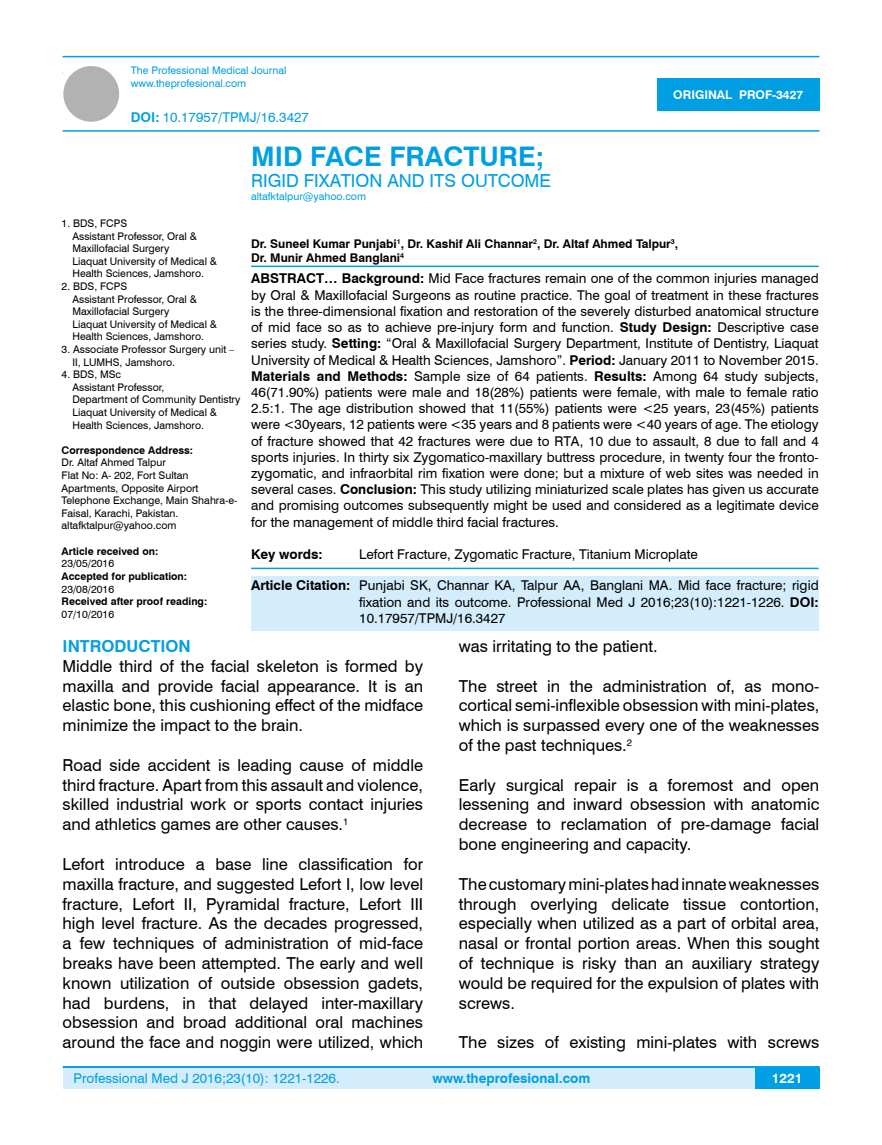
<style>
.page{position:relative;width:882px;height:1145px;background:#fff}
.page>*{position:absolute;margin:0;border:0;box-sizing:border-box;transform-origin:0 0}
.t1{font:700 27px "Swiss 721 BT";color:#009fe3}
.t2{font:18px "Swiss 721 BT";color:#009fe3}
.t3{font:16.5px/19.8px "Swiss 721 BT";color:#000;text-align:justify}
.t4{font:700 16.5px "Swiss 721 BT";color:#009fe3}
.t5{font:13.5px/16.2px "Swiss 721 BT";color:#000;text-align:justify}
.t6{font:13.5px "Swiss 721 BT";color:#009fe3}
.t7{font:700 13.5px "Swiss 721 BT";color:#009fe3}
.t8{font:700 13.5px "Swiss 721 BT";color:#000}
.t9{font:700 13.5px "Swiss 721 BT";color:#fff}
.t10{font:700 12px/14.4px "Swiss 721 BT";color:#000}
.t11{font:700 12px "Swiss 721 BT";color:#fff}
.t12{font:10.5px/12.6px "Swiss 721 BT";color:#000}
.t13{font:700 10.5px "Swiss 721 BT";color:#000}
.t14{font:10.5px/12.6px "Swiss 721 BT";color:#009fe3}
.s1{font-weight:700}
</style>
<div class="page">
<div style="left:63px;top:1067px;width:756px;height:21px;background:#d4edfc"></div>
<hr style="left:63px;top:1066px;width:756px;height:2px;background:#009fe3">
<div style="left:754px;top:1068px;width:65px;height:20px;background:#009fe3"></div>
<hr style="left:63px;top:56px;width:756px;height:1px;background:#009fe3">
<hr style="left:63px;top:130px;width:756px;height:2px;background:#009fe3">
<div style="left:63px;top:66px;width:56px;height:56px;background:#b3b2b2;border-radius:50%"></div>
<div style="left:657px;top:78px;width:162px;height:33px;background:#009fe3"></div>
<hr style="left:251px;top:265px;width:567px;height:2px;background:#009fe3">
<hr style="left:251px;top:567px;width:567px;height:2px;background:#009fe3">
<div style="left:251px;top:576px;width:567px;height:54px;background:#d4edfc"></div>
<p class="t14" style="left:131px;top:64px;width:157px">The Professional Medical Journal www.theprofesional.com</p>
<p class="t6" style="left:131px;top:108px;width:179px"><span class="s1">DOI:</span> 10.17957/TPMJ/16.3427</p>
<p class="t11" style="left:673px;top:87px;width:131px">ORIGINAL PROF-3427</p>
<p class="t12" style="left:72px;top:216px;width:146px;text-indent:-11px">1. BDS, FCPS<br>Assistant Professor, Oral &amp;<br>Maxillofacial Surgery<br>Liaquat University of Medical &amp;<br>Health Sciences, Jamshoro.</p>
<p class="t12" style="left:72px;top:279px;width:146px;text-indent:-11px">2. BDS, FCPS<br>Assistant Professor, Oral &amp;<br>Maxillofacial Surgery<br>Liaquat University of Medical &amp;<br>Health Sciences, Jamshoro.</p>
<p class="t12" style="left:72px;top:342px;width:163px;text-indent:-11px">3. Associate Professor Surgery unit –<br>II, LUMHS, Jamshoro.</p>
<p class="t12" style="left:72px;top:368px;width:169px;text-indent:-11px">4. BDS, MSc<br>Assistant Professor,<br>Department of Community Dentistry<br>Liaquat University of Medical &amp;<br>Health Sciences, Jamshoro.</p>
<p class="t13" style="left:62px;top:443px;width:133px">Correspondence Address:</p>
<p class="t12" style="left:62px;top:456px;width:177px">Dr. Altaf Ahmed Talpur<br>Flat No: A- 202, Fort Sultan<br>Apartments, Opposite Airport<br>Telephone Exchange, Main Shahra-e-<br>Faisal, Karachi, Pakistan. altafktalpur@yahoo.com</p>
<p class="t13" style="left:62px;top:543px;width:98px">Article received on:</p>
<p class="t12" style="left:62px;top:557px;width:54px">23/05/2016</p>
<p class="t13" style="left:62px;top:569px;width:127px">Accepted for publication:</p>
<p class="t12" style="left:62px;top:582px;width:54px">23/08/2016</p>
<p class="t13" style="left:62px;top:594px;width:147px">Received after proof reading:</p>
<p class="t12" style="left:62px;top:607px;width:54px">07/10/2016</p>
<h1 class="t1" style="left:251px;top:137px;width:294px">MID FACE FRACTURE;</h1>
<h2 class="t2" style="left:251px;top:169px;width:301px">RIGID FIXATION AND ITS OUTCOME</h2>
<p class="t14" style="left:251px;top:190px;width:116px">altafktalpur@yahoo.com</p>
<p class="t10" style="left:251px;top:236px;width:428px">Dr. Suneel Kumar Punjabi<sup>1</sup>, Dr. Kashif Ali Channar<sup>2</sup>, Dr. Altaf Ahmed Talpur<sup>3</sup>,<br>Dr. Munir Ahmed Banglani<sup>4</sup></p>
<p class="t5" style="left:251px;top:270px;width:569px"><span class="s1">ABSTRACT… Background:</span> Mid Face fractures remain one of the common injuries managed by Oral &amp; Maxillofacial Surgeons as routine practice. The goal of treatment in these fractures is the three-dimensional fixation and restoration of the severely disturbed anatomical structure of mid face so as to achieve pre-injury form and function. <span class="s1">Study Design:</span> Descriptive case series study. <span class="s1">Setting:</span> “Oral &amp; Maxillofacial Surgery Department, Institute of Dentistry, Liaquat University of Medical &amp; Health Sciences, Jamshoro”. <span class="s1">Period:</span> January 2011 to November 2015.<br><span class="s1">Materials and Methods:</span> Sample size of 64 patients. <span class="s1">Results:</span> Among 64 study subjects, 46(71.90%) patients were male and 18(28%) patients were female, with male to female ratio 2.5:1. The age distribution showed that 11(55%) patients were &lt;25 years, 23(45%) patients were &lt;30years, 12 patients were &lt;35 years and 8 patients were &lt;40 years of age. The etiology of fracture showed that 42 fractures were due to RTA, 10 due to assault, 8 due to fall and 4 sports injuries. In thirty six Zygomatico-maxillary buttress procedure, in twenty four the fronto&shy;zygomatic, and infraorbital rim fixation were done; but a mixture of web sites was needed in several cases. <span class="s1">Conclusion:</span> This study utilizing miniaturized scale plates has given us accurate and promising outcomes subsequently might be used and considered as a legitimate device for the management of middle third facial fractures.</p>
<p class="t8" style="left:251px;top:545px;width:73px">Key words:</p>
<p class="t5" style="left:359px;top:545px;width:340px">Lefort Fracture, Zygomatic Fracture, Titanium Microplate</p>
<p class="t5" style="left:359px;top:577px;width:461px;text-indent:-108px"><span class="s1">Article Citation:</span> Punjabi SK, Channar KA, Talpur AA, Banglani MA. Mid face fracture; rigid fixation and its outcome. Professional Med J 2016;23(10):1221-1226. <span class="s1">DOI:<br></span>10.17957/TPMJ/16.3427</p>
<p class="t4" style="left:63px;top:634px;width:130px">INTRODUCTION</p>
<p class="t3" style="left:63px;top:655px;width:362px">Middle third of the facial skeleton is formed by maxilla and provide facial appearance. It is an elastic bone, this cushioning effect of the midface minimize the impact to the brain.</p>
<p class="t3" style="left:63px;top:754px;width:362px">Road side accident is leading cause of middle third fracture. Apart from this assault and violence, skilled industrial work or sports contact injuries and athletics games are other causes.<sup>1</sup></p>
<p class="t3" style="left:63px;top:853px;width:362px">Lefort introduce a base line classification for maxilla fracture, and suggested Lefort I, low level fracture, Lefort II, Pyramidal fracture, Lefort III high level fracture. As the decades progressed, a few techniques of administration of mid-face breaks have been attempted. The early and well known utilization of outside obsession gadets, had burdens, in that delayed inter-maxillary obsession and broad additional oral machines around the face and noggin were utilized, which</p>
<p class="t3" style="left:458px;top:635px;width:200px">was irritating to the patient.</p>
<p class="t3" style="left:458px;top:675px;width:362px">The street in the administration of, as mono&shy;cortical semi-inflexible obsession with mini-plates, which is surpassed every one of the weaknesses of the past techniques.<sup>2</sup></p>
<p class="t3" style="left:458px;top:774px;width:362px">Early surgical repair is a foremost and open lessening and inward obsession with anatomic decrease to reclamation of pre-damage facial bone engineering and capacity.</p>
<p class="t3" style="left:458px;top:873px;width:362px">The customary mini-plates had innate weaknesses through overlying delicate tissue contortion, especially when utilized as a part of orbital area, nasal or frontal portion areas. When this sought of technique is risky than an auxiliary strategy would be required for the expulsion of plates with screws.</p>
<p class="t3" style="left:458px;top:1031px;width:362px">The sizes of existing mini-plates with screws</p>
<p class="t6" style="left:74px;top:1069px;width:267px">Professional Med J 2016;23(10): 1221-1226.</p>
<p class="t7" style="left:432px;top:1069px;width:159px">www.theprofesional.com</p>
<p class="t9" style="left:771px;top:1069px;width:32px">1221</p>
</div>
